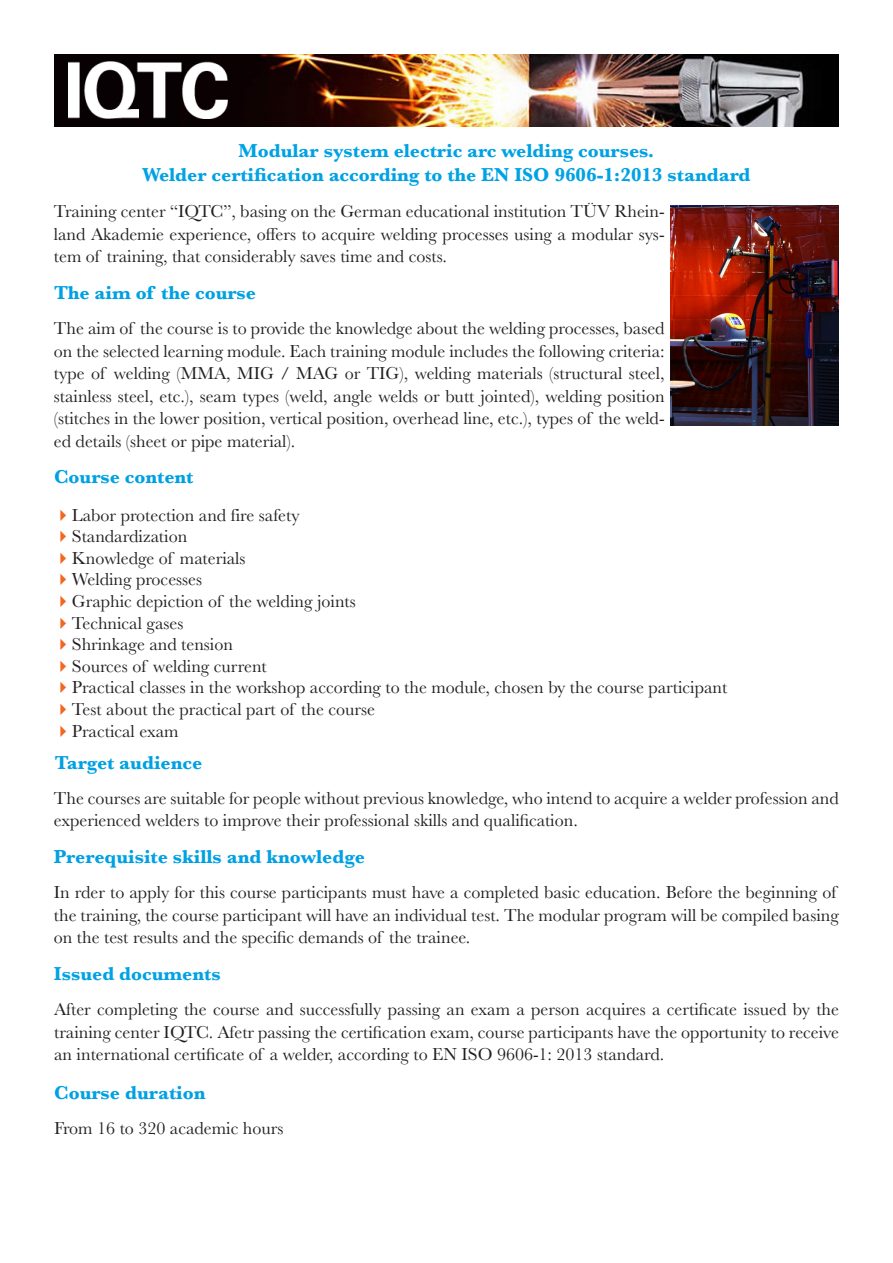
<style>
.page{position:relative;width:893px;height:1263px;background:#fff}
.page>*{position:absolute;margin:0;border:0;box-sizing:border-box;transform-origin:0 0}
.t1{font:700 19.5px "Baskerville";color:#00a2e4}
.t2{font:700 19.5px "Baskerville";color:#00a1e3}
.t3{font:18px/22.5px "Baskerville";color:#231f20;text-align:justify}
.s1{color:#f36621}
</style>
<div class="page">
<img style="left:54px;top:54px;width:785px;height:72px">
<img style="left:68px;top:61px;width:160px;height:58px">
<img style="left:670px;top:205px;width:169px;height:221px">
<p class="t1" style="left:238px;top:137px;width:417px">Modular system electric arc welding courses.</p>
<p class="t1" style="left:142px;top:161px;width:610px">Welder certification according to the EN ISO 9606-1:2013 standard</p>
<p class="t3" style="left:54px;top:201px;width:612px">Training center “IQTC”, basing on the German educational institution TÜV Rhein&shy;land Akademie experience, offers to acquire welding processes using a modular sys&shy;tem of training, that considerably saves time and costs.</p>
<p class="t2" style="left:54px;top:279px;width:204px">The aim of the course</p>
<p class="t3" style="left:54px;top:317px;width:612px">The aim of the course is to provide the knowledge about the welding processes, based on the selected learning module. Each training module includes the following criteria: type of welding (MMA, MIG / MAG or TIG), welding materials (structural steel, stainless steel, etc.), seam types (weld, angle welds or butt jointed), welding position (stitches in the lower position, vertical position, overhead line, etc.), types of the weld&shy;ed details (sheet or pipe material).</p>
<p class="t2" style="left:54px;top:463px;width:141px">Course content</p>
<p class="t3" style="left:54px;top:504px;width:247px"><span class="s1">✔</span>Labor protection and fire safety</p>
<p class="t3" style="left:54px;top:525px;width:135px"><span class="s1">✔</span>Standardization</p>
<p class="t3" style="left:54px;top:547px;width:193px"><span class="s1">✔</span>Knowledge of materials</p>
<p class="t3" style="left:54px;top:569px;width:150px"><span class="s1">✔</span>Welding processes</p>
<p class="t3" style="left:54px;top:590px;width:303px"><span class="s1">✔</span>Graphic depiction of the welding joints</p>
<p class="t3" style="left:54px;top:612px;width:131px"><span class="s1">✔</span>Technical gases</p>
<p class="t3" style="left:54px;top:633px;width:181px"><span class="s1">✔</span>Shrinkage and tension</p>
<p class="t3" style="left:54px;top:655px;width:214px"><span class="s1">✔</span>Sources of welding current</p>
<p class="t3" style="left:54px;top:677px;width:675px"><span class="s1">✔</span>Practical classes in the workshop according to the module, chosen by the course participant</p>
<p class="t3" style="left:54px;top:698px;width:323px"><span class="s1">✔</span>Test about the practical part of the course</p>
<p class="t3" style="left:54px;top:720px;width:126px"><span class="s1">✔</span>Practical exam</p>
<p class="t2" style="left:55px;top:749px;width:149px">Target audience</p>
<p class="t3" style="left:54px;top:787px;width:786px">The courses are suitable for people without previous knowledge, who intend to acquire a welder profession and experienced welders to improve their professional skills and qualification.</p>
<p class="t2" style="left:54px;top:843px;width:313px">Prerequisite skills and knowledge</p>
<p class="t3" style="left:54px;top:882px;width:786px;text-align:left">In rder to apply for this course participants must have a completed basic education. Before the beginning of the training, the course participant will have an individual test. The modular program will be compiled basing on the test results and the specific demands of the trainee.</p>
<p class="t1" style="left:54px;top:960px;width:168px">Issued documents</p>
<p class="t3" style="left:54px;top:998px;width:786px">After completing the course and successfully passing an exam a person acquires a certificate issued by the training center IQTC. Afetr passing the certification exam, course participants have the opportunity to receive an international certificate of a welder, according to EN ISO 9606-1: 2013 standard.</p>
<p class="t2" style="left:54px;top:1079px;width:153px">Course duration</p>
<p class="t3" style="left:54px;top:1117px;width:231px">From 16 to 320 academic hours</p>
</div>
